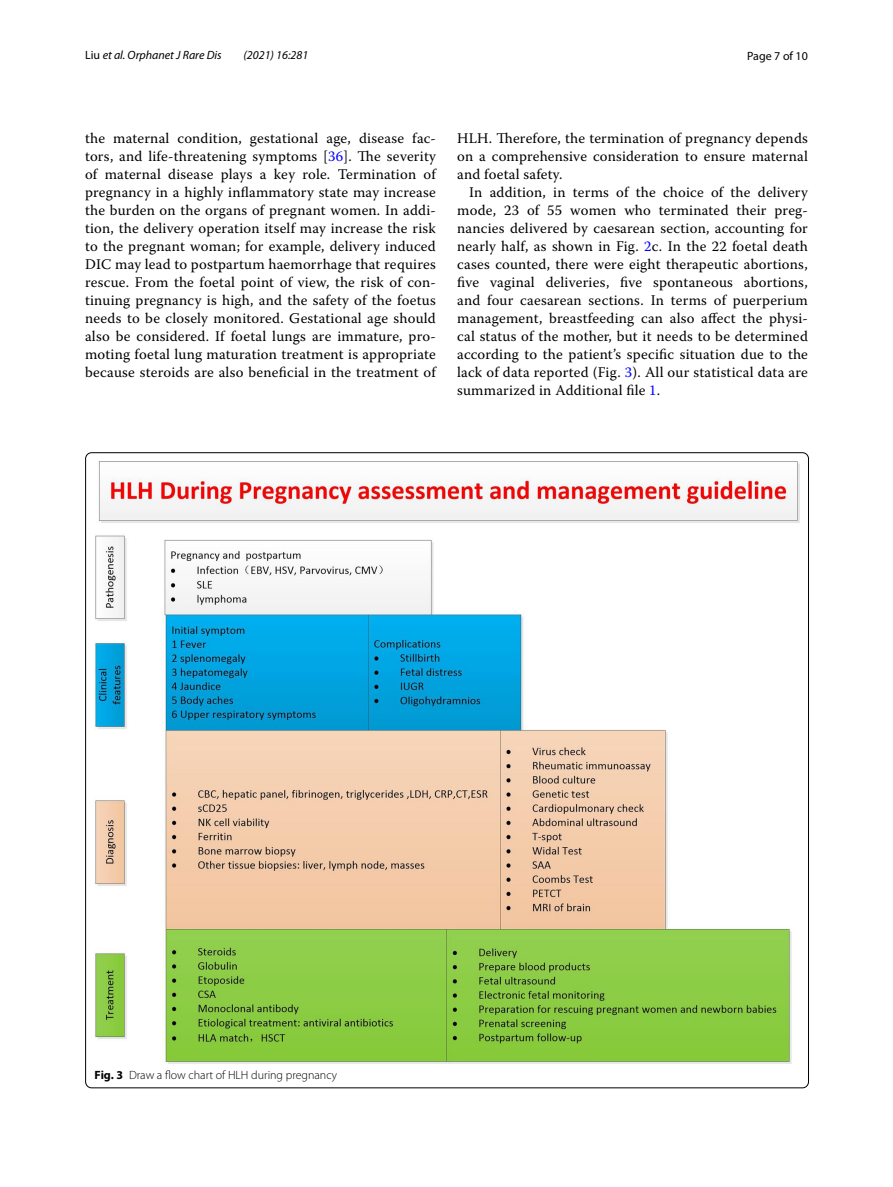
<style>
.page{position:relative;width:893px;height:1187px;background:#fff}
.page>*{position:absolute;margin:0;border:0;box-sizing:border-box;transform-origin:0 0}
.t1{font:14.7px/18px "Warnock Pro";letter-spacing:.015em;color:#000;text-align:justify}
.t2{font:300 12px "Myriad Pro";color:#000}
.t3{font:italic 12px "Myriad Pro";color:#000}
.t4{font:12px "Myriad Pro";color:#000}
.s1{font-style:normal}
.s2{color:#00f}
.s3{font-weight:700}
</style>
<div class="page">
<img style="left:94px;top:461px;width:706px;height:602px">
<p class="t3" style="left:85px;top:48px;width:138px"><span class="s1">Liu</span> et al. Orphanet J Rare Dis</p>
<p class="t3" style="left:244px;top:48px;width:66px">(2021) 16:281</p>
<p class="t4" style="left:747px;top:48px;width:62px">Page 7 of 10</p>
<p class="t1" style="left:85px;top:128px;width:352px">the maternal condition, gestational age, disease fac&shy;tors, and life-threatening symptoms [<span class="s2">36</span>]. The severity of maternal disease plays a key role. Termination of pregnancy in a highly inflammatory state may increase the burden on the organs of pregnant women. In addi&shy;tion, the delivery operation itself may increase the risk to the pregnant woman; for example, delivery induced DIC may lead to postpartum haemorrhage that requires rescue. From the foetal point of view, the risk of con&shy;tinuing pregnancy is high, and the safety of the foetus needs to be closely monitored. Gestational age should also be considered. If foetal lungs are immature, pro&shy;moting foetal lung maturation treatment is appropriate because steroids are also beneficial in the treatment of</p>
<p class="t1" style="left:457px;top:128px;width:352px">HLH. Therefore, the termination of pregnancy depends on a comprehensive consideration to ensure maternal and foetal safety.</p>
<p class="t1" style="left:457px;top:182px;width:352px;text-indent:12px">In addition, in terms of the choice of the delivery mode, 23 of 55 women who terminated their preg&shy;nancies delivered by caesarean section, accounting for nearly half, as shown in Fig. <span class="s2">2</span>c. In the 22 foetal death cases counted, there were eight therapeutic abortions, five vaginal deliveries, five spontaneous abortions, and four caesarean sections. In terms of puerperium management, breastfeeding can also affect the physi&shy;cal status of the mother, but it needs to be determined according to the patient’s specific situation due to the lack of data reported (Fig. <span class="s2">3</span>). All our statistical data are summarized in Additional file <span class="s2">1</span>.</p>
<p class="t2" style="left:95px;top:1068px;width:244px"><span class="s3">Fig. 3</span> Draw a flow chart of HLH during pregnancy</p>
</div>
